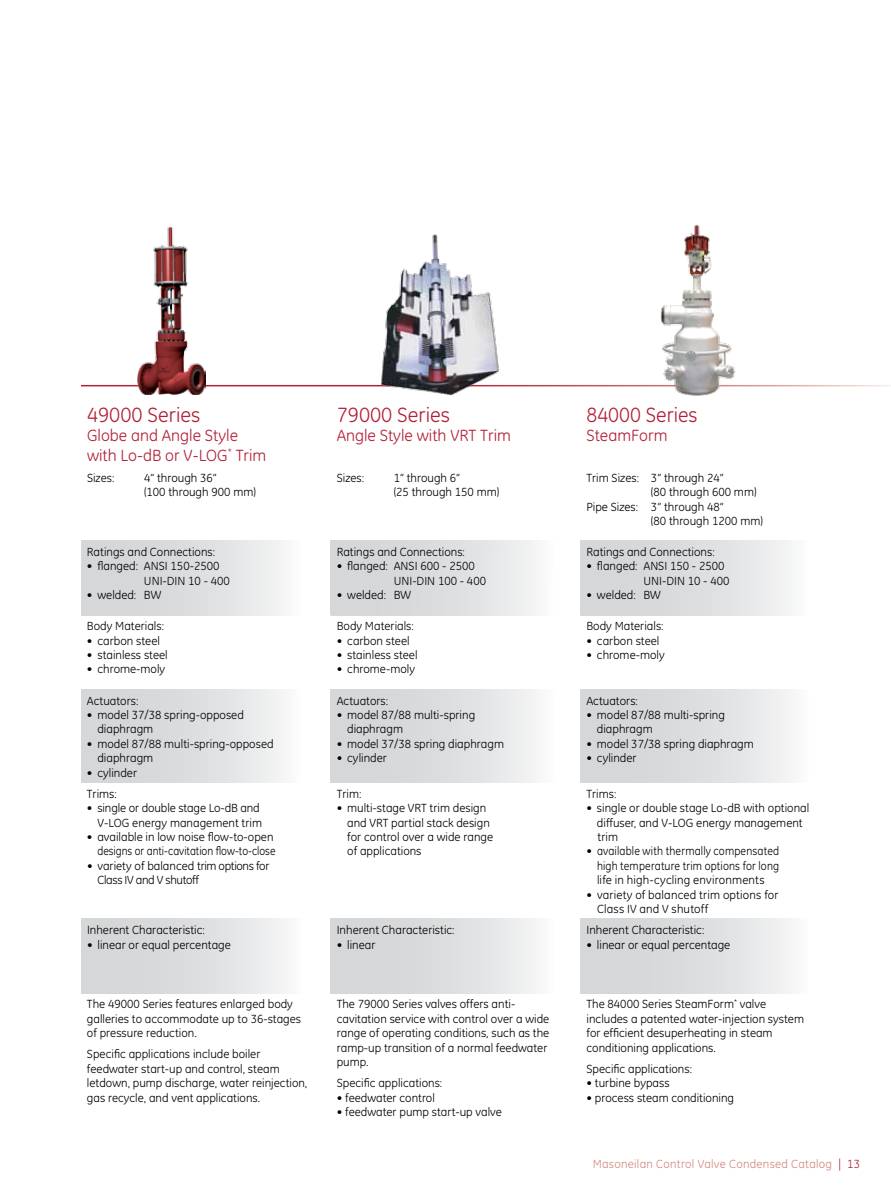
<style>
.page{position:relative;width:891px;height:1188px;background:#fff}
.page>*{position:absolute;margin:0;border:0;box-sizing:border-box;transform-origin:0 0}
.t1{font:21px "GE Inspira";color:#b21f36}
.t2{font:16.5px/19.5px "GE Inspira";color:#b21f36}
.t3{font:12px/14.4px "GE Inspira";color:#000}
.t4{font:12px/14.4px "GE Inspira";letter-spacing:-.03em;color:#000}
.t5{font:12px "GE Inspira";letter-spacing:.02em;color:#d18980}
.s1{color:#b21f36}
</style>
<div class="page">
<img style="left:138px;top:228px;width:67px;height:167px">
<img style="left:379px;top:234px;width:121px;height:161px">
<img style="left:659px;top:225px;width:78px;height:171px">
<div style="left:81px;top:541px;width:236px;height:74px;background:linear-gradient(to right,#cdced0,#f8f8f9)"></div>
<div style="left:331px;top:541px;width:236px;height:74px;background:linear-gradient(to right,#cdced0,#f7f7f8)"></div>
<div style="left:580px;top:541px;width:237px;height:74px;background:linear-gradient(to right,#cdcfd0,#f6f6f7)"></div>
<svg style="left:330px;top:615px;width:206px;height:1px"></svg>
<div style="left:81px;top:689px;width:236px;height:94px;background:linear-gradient(to right,#cdced0,#f8f8f9)"></div>
<div style="left:331px;top:689px;width:236px;height:94px;background:linear-gradient(to right,#cdced0,#f7f7f8)"></div>
<div style="left:580px;top:689px;width:237px;height:94px;background:linear-gradient(to right,#cdcfd1,#f5f6f6)"></div>
<div style="left:81px;top:919px;width:236px;height:74px;background:linear-gradient(to right,#cdced0,#f8f8f8)"></div>
<div style="left:331px;top:919px;width:236px;height:74px;background:linear-gradient(to right,#cdced0,#f7f7f7)"></div>
<div style="left:580px;top:919px;width:237px;height:74px;background:linear-gradient(to right,#cdcfd0,#f5f5f6)"></div>
<h1 class="t1" style="left:87px;top:403px;width:115px">49000 Series</h1>
<h2 class="t2" style="left:87px;top:426px;width:181px">Globe and Angle Style with Lo-dB or V-LOG<sup>*</sup> Trim</h2>
<h1 class="t1" style="left:337px;top:403px;width:115px">79000 Series</h1>
<h2 class="t2" style="left:337px;top:426px;width:176px">Angle Style with VRT Trim</h2>
<h1 class="t1" style="left:586px;top:403px;width:113px">84000 Series</h1>
<h2 class="t2" style="left:586px;top:426px;width:83px">SteamForm</h2>
<p class="t3" style="left:87px;top:471px;width:29px">Sizes:</p>
<p class="t3" style="left:144px;top:471px;width:113px">4” through 36”<br>(100 through 900 mm)</p>
<p class="t3" style="left:337px;top:471px;width:29px">Sizes:</p>
<p class="t3" style="left:394px;top:471px;width:107px">1” through 6”<br>(25 through 150 mm)</p>
<p class="t3" style="left:586px;top:471px;width:139px">Trim Sizes: 3” through 24”</p>
<p class="t3" style="left:651px;top:485px;width:107px">(80 through 600 mm)</p>
<p class="t3" style="left:586px;top:499px;width:139px">Pipe Sizes: 3” through 48”</p>
<p class="t3" style="left:651px;top:514px;width:113px">(80 through 1200 mm)</p>
<p class="t3" style="left:87px;top:545px;width:130px">Ratings and Connections:</p>
<p class="t3" style="left:144px;top:559px;width:87px;text-indent:-57px">• flanged: ANSI 150-2500<br>UNI-DIN 10 - 400</p>
<p class="t3" style="left:87px;top:588px;width:76px">• welded: BW</p>
<p class="t3" style="left:87px;top:619px;width:79px">Body Materials:</p>
<p class="t3" style="left:87px;top:633px;width:74px">• carbon steel</p>
<p class="t3" style="left:87px;top:648px;width:82px">• stainless steel</p>
<p class="t3" style="left:87px;top:662px;width:80px">• chrome-moly</p>
<p class="t3" style="left:87px;top:693px;width:53px">Actuators:</p>
<p class="t3" style="left:97px;top:708px;width:148px;text-indent:-10px">• model 37/38 spring-opposed diaphragm</p>
<p class="t3" style="left:97px;top:737px;width:178px;text-indent:-10px">• model 87/88 multi-spring-opposed diaphragm</p>
<p class="t3" style="left:87px;top:765px;width:52px">• cylinder</p>
<p class="t3" style="left:87px;top:787px;width:31px">Trims:</p>
<p class="t3" style="left:87px;top:801px;width:177px;text-align:right">• single or double stage Lo-dB and<br>V-LOG energy management trim</p>
<p class="t3" style="left:87px;top:830px;width:190px;text-align:right">• available in low noise flow-to-open designs or anti-cavitation flow-to-close</p>
<p class="t4" style="left:98px;top:859px;width:173px;text-indent:-10px">• variety of balanced trim options for<br>Class IV and V shutoff</p>
<p class="t3" style="left:87px;top:923px;width:119px">Inherent Characteristic:</p>
<p class="t3" style="left:87px;top:937px;width:145px">• linear or equal percentage</p>
<p class="t3" style="left:87px;top:997px;width:216px">The 49000 Series features enlarged body galleries to accommodate up to 36-stages of pressure reduction.</p>
<p class="t3" style="left:87px;top:1047px;width:222px">Specific applications include boiler feedwater start-up and control, steam letdown, pump discharge, water reinjection, gas recycle, and vent applications.</p>
<p class="t3" style="left:337px;top:545px;width:130px">Ratings and Connections:</p>
<p class="t3" style="left:394px;top:559px;width:94px;text-indent:-57px">• flanged: ANSI 600 - 2500<br>UNI-DIN 100 - 400</p>
<p class="t3" style="left:337px;top:588px;width:76px">• welded: BW</p>
<p class="t3" style="left:337px;top:619px;width:79px">Body Materials:</p>
<p class="t3" style="left:337px;top:633px;width:74px">• carbon steel</p>
<p class="t3" style="left:337px;top:648px;width:82px">• stainless steel</p>
<p class="t3" style="left:337px;top:662px;width:80px">• chrome-moly</p>
<p class="t3" style="left:337px;top:693px;width:53px">Actuators:</p>
<p class="t3" style="left:347px;top:708px;width:130px;text-indent:-10px">• model 87/88 multi-spring diaphragm</p>
<p class="t3" style="left:337px;top:737px;width:169px">• model 37/38 spring diaphragm</p>
<p class="t3" style="left:337px;top:751px;width:52px">• cylinder</p>
<p class="t3" style="left:337px;top:787px;width:26px">Trim:</p>
<p class="t3" style="left:347px;top:801px;width:148px;text-indent:-10px">• multi-stage VRT trim design and VRT partial stack design for control over a wide range of applications</p>
<p class="t3" style="left:337px;top:923px;width:119px">Inherent Characteristic:</p>
<p class="t3" style="left:337px;top:937px;width:40px">• linear</p>
<p class="t3" style="left:337px;top:997px;width:214px">The 79000 Series valves offers anti&shy;cavitation service with control over a wide range of operating conditions, such as the ramp-up transition of a normal feedwater pump.</p>
<p class="t3" style="left:337px;top:1076px;width:107px">Specific applications:</p>
<p class="t3" style="left:337px;top:1090px;width:100px">• feedwater control</p>
<p class="t3" style="left:337px;top:1105px;width:167px">• feedwater pump start-up valve</p>
<p class="t3" style="left:586px;top:545px;width:130px">Ratings and Connections:</p>
<p class="t3" style="left:643px;top:559px;width:87px;text-indent:-57px">• flanged: ANSI 150 - 2500<br>UNI-DIN 10 - 400</p>
<p class="t3" style="left:586px;top:588px;width:76px">• welded: BW</p>
<p class="t3" style="left:586px;top:619px;width:79px">Body Materials:</p>
<p class="t3" style="left:586px;top:633px;width:74px">• carbon steel</p>
<p class="t3" style="left:586px;top:648px;width:80px">• chrome-moly</p>
<p class="t3" style="left:586px;top:693px;width:53px">Actuators:</p>
<p class="t3" style="left:597px;top:708px;width:130px;text-indent:-10px">• model 87/88 multi-spring diaphragm</p>
<p class="t3" style="left:586px;top:737px;width:169px">• model 37/38 spring diaphragm</p>
<p class="t3" style="left:586px;top:751px;width:52px">• cylinder</p>
<p class="t3" style="left:586px;top:787px;width:31px">Trims:</p>
<p class="t3" style="left:597px;top:801px;width:214px;text-indent:-10px">• single or double stage Lo-dB with optional diffuser, and V-LOG energy management trim</p>
<p class="t3" style="left:597px;top:844px;width:184px;text-align:justify;text-indent:-11px">• available with thermally compensated high temperature trim options for long life in high-cycling environments</p>
<p class="t3" style="left:597px;top:887px;width:183px;text-indent:-10px">• variety of balanced trim options for<br>Class IV and V shutoff</p>
<p class="t3" style="left:586px;top:923px;width:119px">Inherent Characteristic:</p>
<p class="t3" style="left:586px;top:937px;width:145px">• linear or equal percentage</p>
<p class="t3" style="left:586px;top:997px;width:219px">The 84000 Series SteamForm<sup>*</sup> valve includes a patented water-injection system for efficient desuperheating in steam conditioning applications.</p>
<p class="t3" style="left:587px;top:1062px;width:107px">Specific applications:</p>
<p class="t3" style="left:587px;top:1076px;width:85px">• turbine bypass</p>
<p class="t3" style="left:587px;top:1090px;width:149px">• process steam conditioning</p>
<p class="t5" style="left:593px;top:1157px;width:269px">Masoneilan Control Valve Condensed Catalog <span class="s1">| 13</span></p>
</div>
